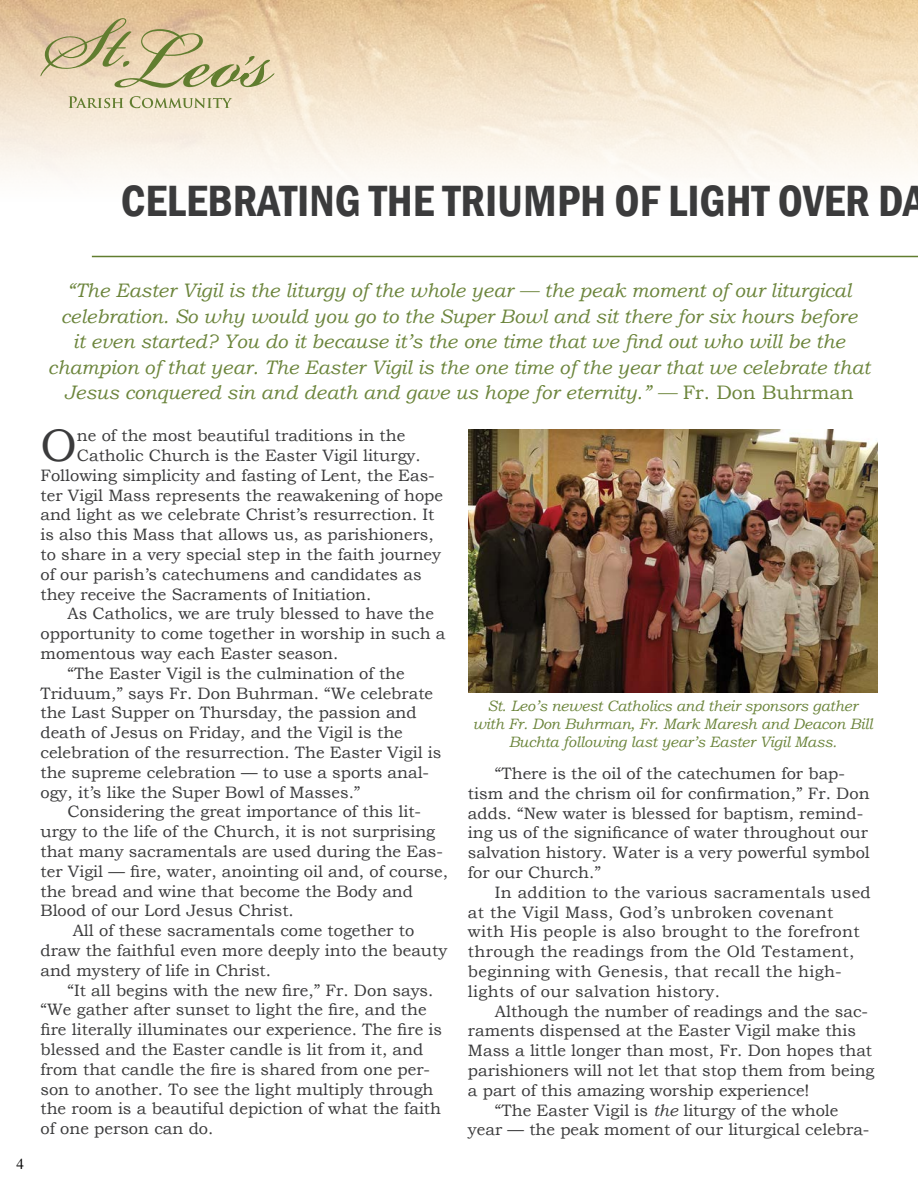
<style>
.page{position:relative;width:918px;height:1188px;background:#fff}
.page>*{position:absolute;margin:0;border:0;box-sizing:border-box;transform-origin:0 0}
.t1{font:45.6px "Bookman Old Style";color:#3b3b3c}
.t2{font:600 condensed 45px "Franklin Gothic";color:#3b3b3c}
.t3{font:italic 19.5px/25.5px "Bookman Old Style";color:#6c853c;text-align:center}
.t4{font:16.5px/19.8px "Bookman Old Style";color:#3b3b3c}
.t5{font:16.5px/19.8px "Bookman Old Style";letter-spacing:.02em;color:#3b3b3c}
.t6{font:italic 15px/18px "Bookman Old Style";letter-spacing:-.01em;color:#6c853c;text-align:center}
.t7{font:15px "Times";color:#000}
.s1{font-style:normal}
.s2{font-style:italic}
</style>
<div class="page">
<img style="left:0;top:0;width:918px;height:178px">
<svg style="left:68px;top:96px;width:164px;height:12px;background:#cecba7"></svg>
<svg style="left:40px;top:18px;width:235px;height:70px;background:#d5c39c"></svg>
<hr style="left:92px;top:256px;width:826px;height:1px;background:#617d2f">
<img style="left:468px;top:429px;width:410px;height:263px">
<h2 class="t2" style="left:121px;top:171px;width:807px">CELEBRATING THE TRIUMPH OF LIGHT OVER DA</h2>
<p class="t7" style="left:16px;top:1150px;width:9px">4</p>
<p class="t3" style="left:48px;top:278px;width:824px">“The Easter Vigil is the liturgy of the whole year — the peak moment of our liturgical celebration. So why would you go to the Super Bowl and sit there for six hours before<br>it even started? You do it because it’s the one time that we find out who will be the champion of that year. The Easter Vigil is the one time of the year that we celebrate that Jesus conquered sin and death and gave us hope for eternity.” — <span class="s1">Fr. Don Buhrman</span></p>
<h1 class="t1" style="left:40px;top:416px;width:38px">O</h1>
<p class="t4" style="left:77px;top:426px;width:330px">ne of the most beautiful traditions in the</p>
<p class="t4" style="left:77px;top:446px;width:345px">Catholic Church is the Easter Vigil liturgy.</p>
<p class="t4" style="left:40px;top:465px;width:396px">Following simplicity and fasting of Lent, the Eas-</p>
<p class="t4" style="left:40px;top:485px;width:404px">ter Vigil Mass represents the reawakening of hope</p>
<p class="t4" style="left:40px;top:505px;width:396px">and light as we celebrate Christ’s resurrection. It</p>
<p class="t4" style="left:40px;top:525px;width:395px">is also this Mass that allows us, as parishioners,</p>
<p class="t4" style="left:40px;top:545px;width:402px">to share in a very special step in the faith journey</p>
<p class="t4" style="left:40px;top:564px;width:383px">of our parish’s catechumens and candidates as</p>
<p class="t4" style="left:40px;top:584px;width:332px">they receive the Sacraments of Initiation.</p>
<p class="t4" style="left:67px;top:604px;width:368px">As Catholics, we are truly blessed to have the</p>
<p class="t4" style="left:40px;top:624px;width:406px">opportunity to come together in worship in such a</p>
<p class="t4" style="left:40px;top:644px;width:299px">momentous way each Easter season.</p>
<p class="t4" style="left:67px;top:663px;width:339px">“The Easter Vigil is the culmination of the</p>
<p class="t4" style="left:40px;top:683px;width:394px">Triduum,” says Fr. Don Buhrman. “We celebrate</p>
<p class="t4" style="left:40px;top:703px;width:378px">the Last Supper on Thursday, the passion and</p>
<p class="t4" style="left:40px;top:723px;width:364px">death of Jesus on Friday, and the Vigil is the</p>
<p class="t4" style="left:40px;top:743px;width:402px">celebration of the resurrection. The Easter Vigil is</p>
<p class="t4" style="left:40px;top:762px;width:390px">the supreme celebration — to use a sports anal-</p>
<p class="t4" style="left:40px;top:782px;width:322px">ogy, it’s like the Super Bowl of Masses.”</p>
<p class="t4" style="left:67px;top:802px;width:355px">Considering the great importance of this lit-</p>
<p class="t4" style="left:40px;top:822px;width:396px">urgy to the life of the Church, it is not surprising</p>
<p class="t4" style="left:40px;top:842px;width:404px">that many sacramentals are used during the Eas-</p>
<p class="t4" style="left:40px;top:861px;width:409px">ter Vigil — fire, water, anointing oil and, of course,</p>
<p class="t4" style="left:40px;top:881px;width:374px">the bread and wine that become the Body and</p>
<p class="t4" style="left:40px;top:901px;width:255px">Blood of our Lord Jesus Christ.</p>
<p class="t4" style="left:73px;top:921px;width:343px">All of these sacramentals come together to</p>
<p class="t4" style="left:40px;top:941px;width:408px">draw the faithful even more deeply into the beauty</p>
<p class="t4" style="left:40px;top:960px;width:232px">and mystery of life in Christ.</p>
<p class="t4" style="left:67px;top:980px;width:367px">“It all begins with the new fire,” Fr. Don says.</p>
<p class="t4" style="left:40px;top:1000px;width:388px">“We gather after sunset to light the fire, and the</p>
<p class="t4" style="left:40px;top:1020px;width:403px">fire literally illuminates our experience. The fire is</p>
<p class="t4" style="left:40px;top:1040px;width:384px">blessed and the Easter candle is lit from it, and</p>
<p class="t4" style="left:40px;top:1059px;width:391px">from that candle the fire is shared from one per-</p>
<p class="t4" style="left:40px;top:1079px;width:395px">son to another. To see the light multiply through</p>
<p class="t4" style="left:40px;top:1099px;width:402px">the room is a beautiful depiction of what the faith</p>
<p class="t4" style="left:40px;top:1119px;width:174px">of one person can do.</p>
<p class="t6" style="left:473px;top:697px;width:401px">St. Leo’s newest Catholics and their sponsors gather with Fr. Don Buhrman, Fr. Mark Maresh and Deacon Bill<br>Buchta following last year’s Easter Vigil Mass.</p>
<p class="t4" style="left:468px;top:763px;width:403px;text-indent:27px">“There is the oil of the catechumen for bap&shy;tism and the chrism oil for confirmation,” Fr. Don adds. “New water is blessed for baptism, remind&shy;ing us of the significance of water throughout our salvation history. Water is a very powerful symbol for our Church.”</p>
<p class="t5" style="left:468px;top:882px;width:404px;text-indent:27px">In addition to the various sacramentals used at the Vigil Mass, God’s unbroken covenant with His people is also brought to the forefront through the readings from the Old Testament, beginning with Genesis, that recall the high&shy;lights of our salvation history.</p>
<p class="t4" style="left:495px;top:1001px;width:375px">Although the number of readings and the sac-</p>
<p class="t4" style="left:468px;top:1021px;width:390px">raments dispensed at the Easter Vigil make this</p>
<p class="t4" style="left:468px;top:1041px;width:406px">Mass a little longer than most, Fr. Don hopes that</p>
<p class="t4" style="left:468px;top:1060px;width:408px">parishioners will not let that stop them from being</p>
<p class="t4" style="left:468px;top:1080px;width:343px">a part of this amazing worship experience!</p>
<p class="t4" style="left:495px;top:1100px;width:345px">“The Easter Vigil is <span class="s2">the</span> liturgy of the whole</p>
<p class="t4" style="left:468px;top:1120px;width:403px">year — the peak moment of our liturgical celebra-</p>
</div>
